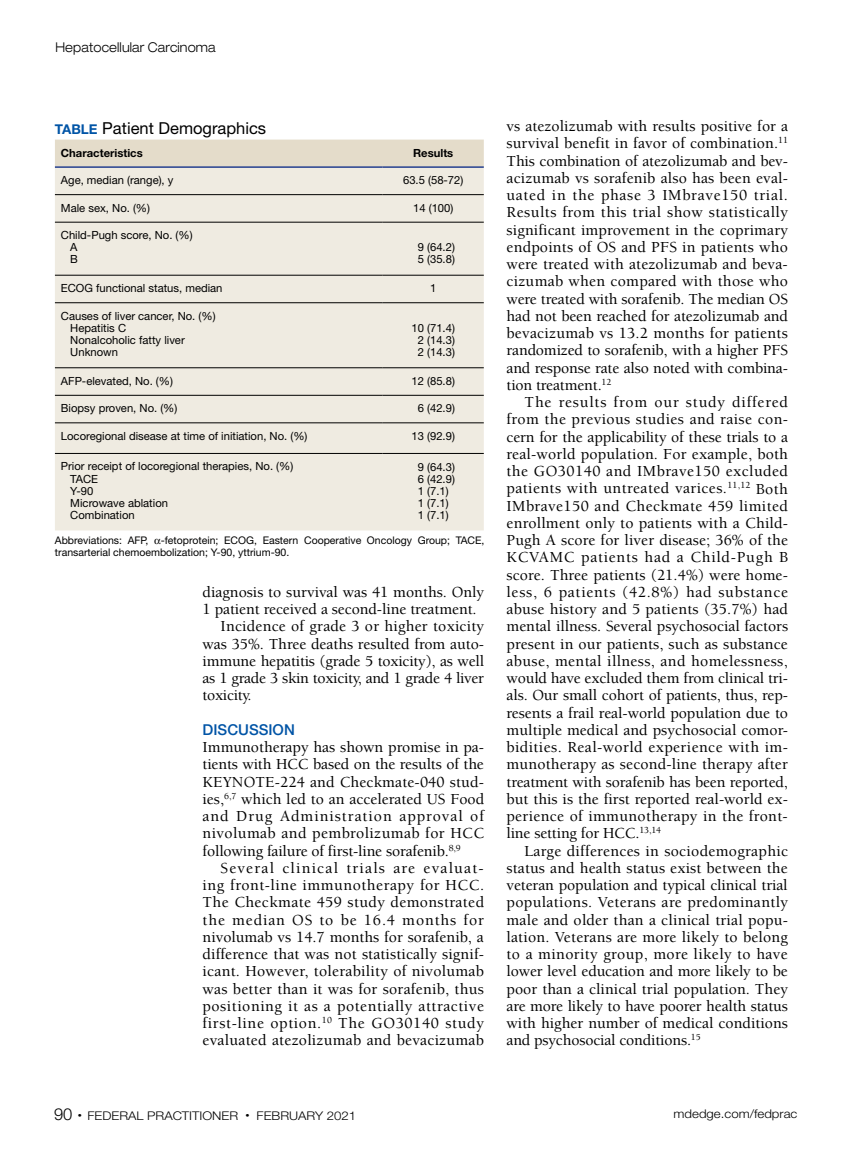
<style>
.page{position:relative;width:851px;height:1161px;background:#fff}
.page>*{position:absolute;margin:0;border:0;box-sizing:border-box;transform-origin:0 0}
.t1{font:16.5px "Helvetica Neue LT Std";color:#000}
.t2{font:500 15.75px/17.2px "Berkeley Std";letter-spacing:-.005em;color:#000;text-align:justify}
.t3{font:500 15.75px "Berkeley Std";letter-spacing:.015em;color:#000}
.t4{font:500 15px "Helvetica Neue LT Std";color:#0054a6}
.t5{font:300 expanded 13.5px "Helvetica Neue LT Std";letter-spacing:.01em;color:#000;scale:.9 1}
.t6{font:300 12px "Helvetica Neue LT Std";color:#000;scale:1.1 1}
.t7{font:11.25px/12px "Helvetica Neue LT Std";color:#000}
.t8{font:700 11.25px "Helvetica Neue LT Std";color:#000}
.t9{font:10.5px/12px "Helvetica Neue LT Std";color:#000}
.s1{font-weight:700;font-size:13.5px;color:#0054a6}
.s2{font-size:16.5px}
</style>
<div class="page">
<div style="left:55px;top:140px;width:429px;height:26px;background:#e4dcca"></div>
<div style="left:55px;top:168px;width:429px;height:362px;background:#efebe1"></div>
<hr style="left:55px;top:194px;width:327px;height:1px;background:#000">
<hr style="left:382px;top:194px;width:102px;height:1px;background:#000">
<hr style="left:55px;top:222px;width:327px;height:1px;background:#000">
<hr style="left:382px;top:222px;width:102px;height:1px;background:#000">
<hr style="left:55px;top:275px;width:327px;height:1px;background:#000">
<hr style="left:382px;top:275px;width:102px;height:1px;background:#000">
<hr style="left:55px;top:302px;width:327px;height:1px;background:#000">
<hr style="left:382px;top:302px;width:102px;height:1px;background:#000">
<hr style="left:55px;top:368px;width:327px;height:1px;background:#000">
<hr style="left:382px;top:368px;width:102px;height:1px;background:#000">
<hr style="left:55px;top:395px;width:327px;height:1px;background:#000">
<hr style="left:382px;top:395px;width:102px;height:1px;background:#000">
<hr style="left:55px;top:423px;width:327px;height:1px;background:#000">
<hr style="left:382px;top:423px;width:102px;height:1px;background:#000">
<hr style="left:55px;top:453px;width:327px;height:1px;background:#000">
<hr style="left:382px;top:453px;width:102px;height:1px;background:#000">
<hr style="left:55px;top:166px;width:327px;height:2px;background:#25408f">
<hr style="left:382px;top:166px;width:102px;height:2px;background:#25408f">
<p class="t5" style="left:56px;top:40px;width:179px">Hepatocellular Carcinoma</p>
<p class="t1" style="left:55px;top:118px;width:213px"><span class="s1">TABLE</span> Patient Demographics</p>
<p class="t8" style="left:61px;top:146px;width:83px">Characteristics</p>
<p class="t8" style="left:413px;top:146px;width:42px">Results</p>
<p class="t7" style="left:61px;top:174px;width:114px">Age, median (range), y</p>
<p class="t7" style="left:403px;top:174px;width:62px">63.5 (58-72)</p>
<p class="t7" style="left:61px;top:202px;width:91px">Male sex, No. (%)</p>
<p class="t7" style="left:413px;top:202px;width:42px">14 (100)</p>
<p class="t7" style="left:70px;top:229px;width:124px;text-indent:-9px">Child-Pugh score, No. (%)<br>A<br>B</p>
<p class="t7" style="left:418px;top:241px;width:39px">9 (64.2)<br>5 (35.8)</p>
<p class="t7" style="left:61px;top:282px;width:163px">ECOG functional status, median</p>
<p class="t7" style="left:430px;top:282px;width:8px">1</p>
<p class="t7" style="left:70px;top:310px;width:147px;text-indent:-9px">Causes of liver cancer, No. (%)<br>Hepatitis C<br>Nonalcoholic fatty liver<br>Unknown</p>
<p class="t7" style="left:411px;top:322px;width:45px;text-align:center">10 (71.4)<br>2 (14.3)<br>2 (14.3)</p>
<p class="t7" style="left:61px;top:375px;width:114px">AFP-elevated, No. (%)</p>
<p class="t7" style="left:411px;top:375px;width:45px">12 (85.8)</p>
<p class="t7" style="left:61px;top:402px;width:118px">Biopsy proven, No. (%)</p>
<p class="t7" style="left:418px;top:402px;width:39px">6 (42.9)</p>
<p class="t7" style="left:61px;top:430px;width:248px">Locoregional disease at time of initiation, No. (%)</p>
<p class="t7" style="left:411px;top:430px;width:45px">13 (92.9)</p>
<p class="t7" style="left:70px;top:460px;width:224px;text-indent:-9px">Prior receipt of locoregional therapies, No. (%)<br>TACE<br>Y-90<br>Microwave ablation<br>Combination</p>
<p class="t7" style="left:418px;top:460px;width:39px">9 (64.3)<br>6 (42.9)<br>1 (7.1)<br>1 (7.1)<br>1 (7.1)</p>
<p class="t9" style="left:55px;top:534px;width:431px">Abbreviations: AFP, -fetoprotein; ECOG, Eastern Cooperative Oncology Group; TACE, transarterial chemoembolization; Y-90, yttrium-90.</p>
<p class="t2" style="left:202px;top:584px;width:283px">diagnosis to survival was 41 months. Only</p>
<p class="t2" style="left:202px;top:601px;width:275px">1 patient received a second-line treatment.</p>
<p class="t3" style="left:221px;top:618px;width:265px">Incidence of grade 3 or higher toxicity</p>
<p class="t2" style="left:202px;top:635px;width:283px">was 35%. Three deaths resulted from auto-</p>
<p class="t2" style="left:202px;top:653px;width:283px">immune hepatitis (grade 5 toxicity), as well</p>
<p class="t2" style="left:202px;top:670px;width:283px">as 1 grade 3 skin toxicity, and 1 grade 4 liver</p>
<p class="t2" style="left:202px;top:687px;width:51px">toxicity.</p>
<p class="t4" style="left:202px;top:721px;width:94px">DISCUSSION</p>
<p class="t2" style="left:202px;top:739px;width:283px">Immunotherapy has shown promise in pa&shy;tients with HCC based on the results of the KEYNOTE-224 and Checkmate-040 stud&shy;ies,<sup>6,7</sup> which led to an accelerated US Food and Drug Administration approval of nivolumab and pembrolizumab for HCC following failure of first-line sorafenib.<sup>8,9</sup></p>
<p class="t2" style="left:202px;top:860px;width:283px;text-indent:18px">Several clinical trials are evaluat&shy;ing front-line immunotherapy for HCC.<br>The Checkmate 459 study demonstrated the median OS to be 16.4 months for nivolumab vs 14.7 months for sorafenib, a difference that was not statistically signif&shy;icant. However, tolerability of nivolumab was better than it was for sorafenib, thus positioning it as a potentially attractive first-line option.<sup>10</sup> The GO30140 study evaluated atezolizumab and bevacizumab</p>
<p class="t2" style="left:506px;top:118px;width:283px">vs atezolizumab with results positive for a survival benefit in favor of combination.<sup>11<br></sup>This combination of atezolizumab and bev&shy;acizumab vs sorafenib also has been eval&shy;uated in the phase 3 IMbrave150 trial.<br>Results from this trial show statistically significant improvement in the coprimary endpoints of OS and PFS in patients who were treated with atezolizumab and beva&shy;cizumab when compared with those who were treated with sorafenib. The median OS had not been reached for atezolizumab and bevacizumab vs 13.2 months for patients randomized to sorafenib, with a higher PFS and response rate also noted with combina&shy;tion treatment.<sup>12</sup></p>
<p class="t2" style="left:506px;top:394px;width:283px;text-indent:18px">The results from our study differed from the previous studies and raise con&shy;cern for the applicability of these trials to a real-world population. For example, both the GO30140 and IMbrave150 excluded patients with untreated varices.<sup>11,12</sup> Both IMbrave150 and Checkmate 459 limited enrollment only to patients with a Child-Pugh A score for liver disease; 36% of the KCVAMC patients had a Child-Pugh B score. Three patients (21.4%) were home&shy;less, 6 patients (42.8%) had substance abuse history and 5 patients (35.7%) had mental illness. Several psychosocial factors present in our patients, such as substance abuse, mental illness, and homelessness, would have excluded them from clinical tri&shy;als. Our small cohort of patients, thus, rep&shy;resents a frail real-world population due to multiple medical and psychosocial comor&shy;bidities. Real-world experience with im&shy;munotherapy as second-line therapy after treatment with sorafenib has been reported, but this is the first reported real-world ex&shy;perience of immunotherapy in the front&shy;line setting for HCC.<sup>13,14</sup></p>
<p class="t2" style="left:506px;top:842px;width:283px;text-indent:18px">Large differences in sociodemographic status and health status exist between the veteran population and typical clinical trial populations. Veterans are predominantly male and older than a clinical trial popu&shy;lation. Veterans are more likely to belong to a minority group, more likely to have lower level education and more likely to be poor than a clinical trial population. They are more likely to have poorer health status with higher number of medical conditions and psychosocial conditions.<sup>15</sup></p>
<p class="t6" style="left:54px;top:1108px;width:276px"><span class="s2">90</span> <sup>•</sup> FEDERAL PRACTITIONER <sup>•</sup> FEBRUARY 2021</p>
<p class="t6" style="left:673px;top:1107px;width:114px">mdedge.com/fedprac</p>
</div>
